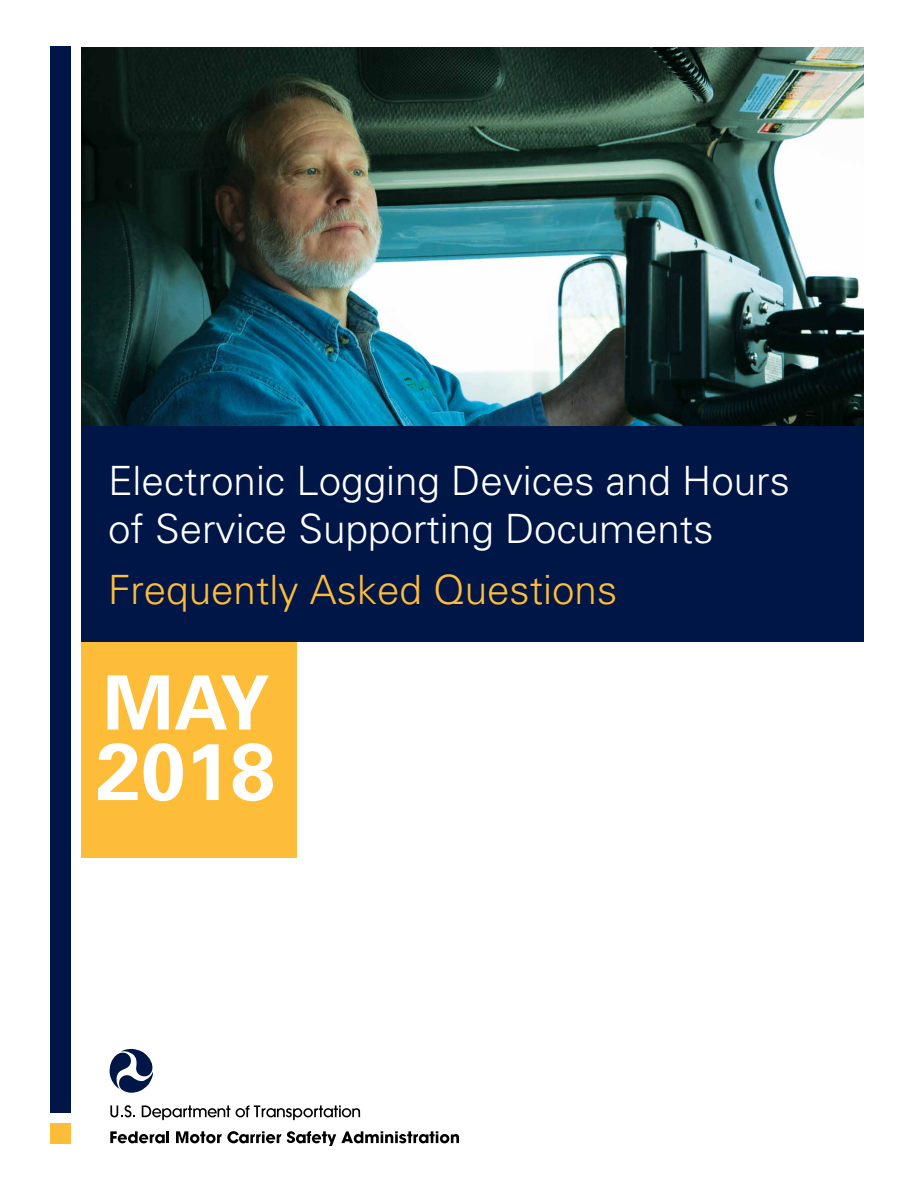
<style>
.page{position:relative;width:918px;height:1188px;background:#fff}
.page>*{position:absolute;margin:0;border:0;box-sizing:border-box;transform-origin:0 0}
.t1{font:700 80.55px "Univers";color:#fff}
.t2{font:700 75px "Univers";color:#fff}
.No_Spacing{font:300 40.35px/48.4px "Univers";color:#fff}
.No_Spacing-2{font:300 40.35px "Univers";color:#febd38}
</style>
<div class="page">
<div style="left:50px;top:46px;width:20px;height:1067px;background:#001647"></div>
<div style="left:50px;top:1123px;width:20px;height:20px;background:#febd38"></div>
<div style="left:81px;top:426px;width:783px;height:216px;background:#001647"></div>
<div style="left:81px;top:642px;width:216px;height:216px;background:#febd38"></div>
<svg style="left:109px;top:1049px;width:44px;height:44px"></svg>
<svg style="left:110px;top:1105px;width:25px;height:12px"></svg>
<svg style="left:142px;top:1105px;width:88px;height:15px"></svg>
<svg style="left:236px;top:1105px;width:124px;height:15px"></svg>
<svg style="left:110px;top:1131px;width:59px;height:12px"></svg>
<svg style="left:176px;top:1131px;width:105px;height:12px"></svg>
<svg style="left:287px;top:1131px;width:172px;height:15px"></svg>
<img style="left:81px;top:48px;width:783px;height:378px">
<p class="No_Spacing" style="left:108px;top:455px;width:683px">Electronic Logging Devices and Hours of Service Supporting Documents</p>
<p class="No_Spacing-2" style="left:108px;top:566px;width:511px">Frequently Asked Questions</p>
<p class="t2" style="left:103px;top:655px;width:168px">MAY</p>
<p class="t1" style="left:96px;top:720px;width:181px">2018</p>
</div>
